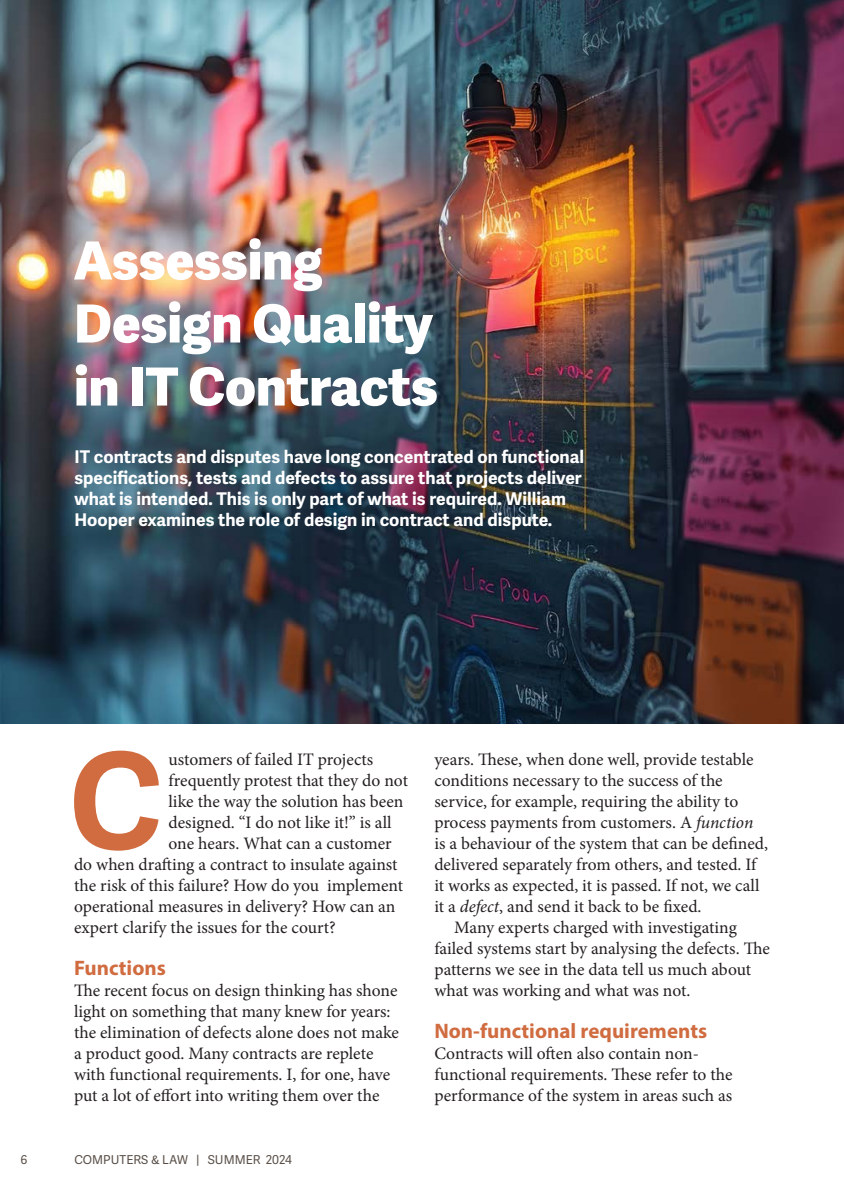
<style>
.page{position:relative;width:844px;height:1191px;background:#fff}
.page>*{position:absolute;margin:0;border:0;box-sizing:border-box;transform-origin:0 0}
.Drop_cap{font:700 133.53px "Adelle Sans";color:#d06c40}
.Article_title__white{font:800 52.5px/63px "Adelle Sans";color:#fff}
.Text_heading{font:700 21px "Myriad Pro";color:#d06c40}
.Text_-_no_indent{font:17.5px/21px "Minion Pro";color:#231f20}
.Drop_cap-2{font:17.5px "Minion Pro";letter-spacing:-.005em;color:#231f20}
.Article_subheading__white{font:700 17.5px/21px "Adelle Sans";color:#fff}
.Text{font:17.5px/21px "Minion Pro";letter-spacing:-.005em;color:#231f20}
.t1{font:12.25px "Adelle Sans";color:#584e47}
.s1{font-style:italic}
</style>
<div class="page">
<img style="left:0;top:0;width:843px;height:723px">
<p class="Article_title__white" style="left:74px;top:230px;width:365px">Assessing<br>Design Quality in IT Contracts</p>
<p class="Article_subheading__white" style="left:74px;top:447px;width:511px">IT contracts and disputes have long concentrated on functional specifications, tests and defects to assure that projects deliver what is intended. This is only part of what is required. William Hooper examines the role of design in contract and dispute.</p>
<p class="Drop_cap" style="left:69px;top:721px;width:94px">C</p>
<p class="Drop_cap-2" style="left:168px;top:747px;width:206px">ustomers of failed IT projects</p>
<p class="Drop_cap-2" style="left:168px;top:768px;width:241px">frequently protest that they do not</p>
<p class="Drop_cap-2" style="left:168px;top:789px;width:236px">like the way the solution has been</p>
<p class="Drop_cap-2" style="left:168px;top:810px;width:224px">designed. “I do not like it!” is all</p>
<p class="Drop_cap-2" style="left:168px;top:831px;width:224px">one hears. What can a customer</p>
<p class="Drop_cap-2" style="left:74px;top:852px;width:325px">do when drafting a contract to insulate against</p>
<p class="Drop_cap-2" style="left:74px;top:873px;width:330px">the risk of this failure? How do you implement</p>
<p class="Drop_cap-2" style="left:74px;top:894px;width:323px">operational measures in delivery? How can an</p>
<p class="Drop_cap-2" style="left:74px;top:915px;width:263px">expert clarify the issues for the court?</p>
<p class="Text_heading" style="left:74px;top:954px;width:93px">Functions</p>
<p class="Text_-_no_indent" style="left:74px;top:980px;width:326px">The recent focus on design thinking has shone light on something that many knew for years: the elimination of defects alone does not make a product good. Many contracts are replete with functional requirements. I, for one, have put a lot of effort into writing them over the</p>
<p class="t1" style="left:21px;top:1152px;width:8px">6</p>
<p class="t1" style="left:74px;top:1152px;width:219px">COMPUTERS &amp; LAW | SUMMER 2024</p>
<p class="Text_-_no_indent" style="left:434px;top:749px;width:335px">years. These, when done well, provide testable conditions necessary to the success of the service, for example, requiring the ability to process payments from customers. A <span class="s1">function </span>is a behaviour of the system that can be defined, delivered separately from others, and tested. If it works as expected, it is passed. If not, we call it a <span class="s1">defect</span>, and send it back to be fixed.</p>
<p class="Text" style="left:434px;top:917px;width:337px;text-indent:20px">Many experts charged with investigating failed systems start by analysing the defects. The patterns we see in the data tell us much about what was working and what was not.</p>
<p class="Text_heading" style="left:434px;top:1017px;width:274px">Non-functional requirements</p>
<p class="Text_-_no_indent" style="left:434px;top:1043px;width:300px">Contracts will often also contain non&shy;functional requirements. These refer to the performance of the system in areas such as</p>
</div>
